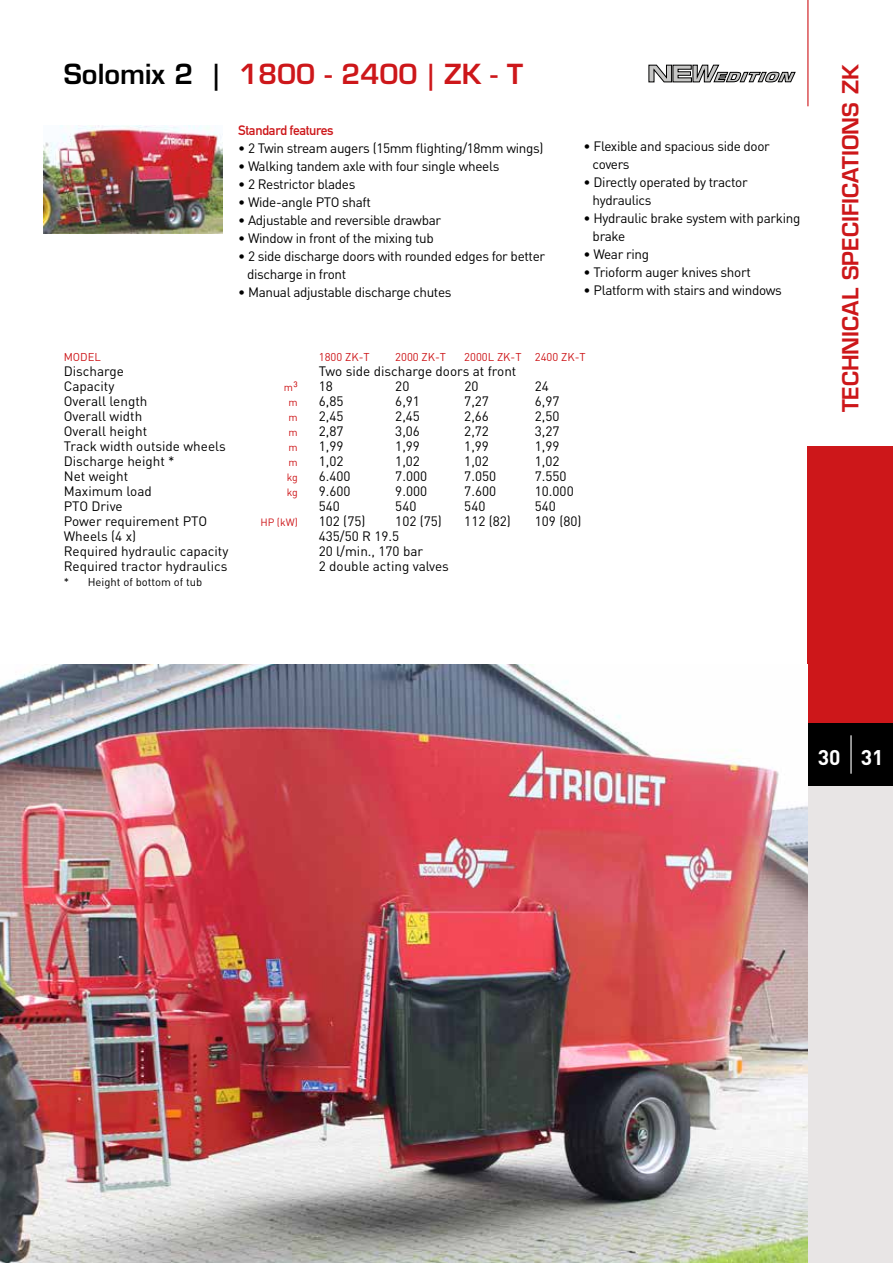
<style>
.page{position:relative;width:893px;height:1263px;background:#fff}
.page>*{position:absolute;margin:0;border:0;box-sizing:border-box;transform-origin:0 0}
.t1{font:600 27px "Eurostile LT Std";color:#cd171a}
.t2{font:600 21.6px "Eurostile LT Std";color:#cd171a}
.t3{font:700 21px "DIN";color:#fff}
.t4{font:13.5px/18px "DIN";letter-spacing:-.025em;color:#000}
.t5{font:13.5px "DIN";color:#000}
.t6{font:13.5px "DIN Mittelschrift Std";letter-spacing:-.025em;color:#cd171a}
.t7{font:11.25px "DIN";color:#cd171a}
.t8{font:11.25px "DIN";color:#000}
.t9{font:10.5px "DIN";letter-spacing:-.01em;color:#cd171a}
.s1{color:#000}
.s2{font-size:13.5px}
</style>
<div class="page">
<div style="left:808px;top:723px;width:85px;height:64px;background:#000"></div>
<div style="left:0;top:787px;width:893px;height:476px;background:#e8e5e5"></div>
<hr style="left:807px;top:0;width:1px;height:106px;background:#cd171a">
<div style="left:808px;top:446px;width:85px;height:277px;background:#cd171a"></div>
<hr style="left:850px;top:735px;width:2px;height:39px;background:#fff">
<img style="left:44px;top:125px;width:178px;height:109px">
<svg style="left:649px;top:65px;width:146px;height:17px"></svg>
<img style="left:0;top:665px;width:808px;height:598px">
<h1 class="t1" style="left:64px;top:57px;width:461px"><span class="s1">Solomix 2 |</span> 1800 - 2400 | ZK - T</h1>
<p class="t6" style="left:238px;top:122px;width:97px">Standard features</p>
<p class="t4" style="left:238px;top:139px;width:307px">• 2 Twin stream augers (15mm flighting/18mm wings)</p>
<p class="t4" style="left:238px;top:157px;width:263px">• Walking tandem axle with four single wheels</p>
<p class="t4" style="left:238px;top:175px;width:119px">• 2 Restrictor blades</p>
<p class="t4" style="left:238px;top:193px;width:134px">• Wide-angle PTO shaft</p>
<p class="t4" style="left:238px;top:211px;width:205px">• Adjustable and reversible drawbar</p>
<p class="t4" style="left:238px;top:229px;width:197px">• Window in front of the mixing tub</p>
<p class="t4" style="left:247px;top:247px;width:300px;text-indent:-9px">• 2 side discharge doors with rounded edges for better discharge in front</p>
<p class="t4" style="left:238px;top:283px;width:215px">• Manual adjustable discharge chutes</p>
<p class="t4" style="left:593px;top:137px;width:179px;text-indent:-9px">• Flexible and spacious side door covers</p>
<p class="t4" style="left:593px;top:173px;width:157px;text-indent:-9px">• Directly operated by tractor hydraulics</p>
<p class="t4" style="left:593px;top:209px;width:209px;text-indent:-9px">• Hydraulic brake system with parking brake</p>
<p class="t4" style="left:584px;top:245px;width:67px">• Wear ring</p>
<p class="t4" style="left:584px;top:263px;width:169px">• Trioform auger knives short</p>
<p class="t4" style="left:584px;top:281px;width:200px">• Platform with stairs and windows</p>
<p class="t7" style="left:64px;top:350px;width:39px">MODEL</p>
<p class="t7" style="left:319px;top:350px;width:52px">1800 ZK-T</p>
<p class="t7" style="left:395px;top:350px;width:52px">2000 ZK-T</p>
<p class="t7" style="left:464px;top:350px;width:123px">2000L ZK-T 2400 ZK-T</p>
<p class="t5" style="left:64px;top:363px;width:62px">Discharge</p>
<p class="t5" style="left:319px;top:363px;width:199px">Two side discharge doors at front</p>
<p class="t5" style="left:64px;top:378px;width:52px">Capacity</p>
<p class="t9" style="left:284px;top:381px;width:16px">m<span class="s2">³</span></p>
<p class="t4" style="left:319px;top:377px;width:16px">18</p>
<p class="t4" style="left:395px;top:377px;width:16px">20</p>
<p class="t4" style="left:464px;top:377px;width:16px">20</p>
<p class="t4" style="left:535px;top:377px;width:16px">24</p>
<p class="t5" style="left:64px;top:393px;width:85px">Overall length</p>
<p class="t9" style="left:289px;top:396px;width:11px">m</p>
<p class="t4" style="left:319px;top:392px;width:26px">6,85</p>
<p class="t4" style="left:395px;top:392px;width:26px">6,91</p>
<p class="t4" style="left:464px;top:392px;width:26px">7,27</p>
<p class="t4" style="left:535px;top:392px;width:26px">6,97</p>
<p class="t5" style="left:64px;top:408px;width:80px">Overall width</p>
<p class="t9" style="left:289px;top:411px;width:11px">m</p>
<p class="t4" style="left:319px;top:407px;width:26px">2,45</p>
<p class="t4" style="left:395px;top:407px;width:26px">2,45</p>
<p class="t4" style="left:464px;top:407px;width:26px">2,66</p>
<p class="t4" style="left:535px;top:407px;width:26px">2,50</p>
<p class="t5" style="left:64px;top:423px;width:85px">Overall height</p>
<p class="t9" style="left:289px;top:426px;width:11px">m</p>
<p class="t4" style="left:319px;top:422px;width:26px">2,87</p>
<p class="t4" style="left:395px;top:422px;width:26px">3,06</p>
<p class="t4" style="left:464px;top:422px;width:26px">2,72</p>
<p class="t4" style="left:535px;top:422px;width:26px">3,27</p>
<p class="t5" style="left:64px;top:438px;width:164px">Track width outside wheels</p>
<p class="t9" style="left:289px;top:441px;width:11px">m</p>
<p class="t4" style="left:319px;top:437px;width:26px">1,99</p>
<p class="t4" style="left:395px;top:437px;width:26px">1,99</p>
<p class="t4" style="left:464px;top:437px;width:26px">1,99</p>
<p class="t4" style="left:535px;top:437px;width:26px">1,99</p>
<p class="t5" style="left:64px;top:453px;width:112px">Discharge height *</p>
<p class="t9" style="left:289px;top:456px;width:11px">m</p>
<p class="t4" style="left:319px;top:452px;width:26px">1,02</p>
<p class="t4" style="left:395px;top:452px;width:26px">1,02</p>
<p class="t4" style="left:464px;top:452px;width:26px">1,02</p>
<p class="t4" style="left:535px;top:452px;width:26px">1,02</p>
<p class="t5" style="left:64px;top:468px;width:66px">Net weight</p>
<p class="t9" style="left:287px;top:471px;width:13px">kg</p>
<p class="t4" style="left:319px;top:467px;width:33px">6.400</p>
<p class="t4" style="left:395px;top:467px;width:33px">7.000</p>
<p class="t4" style="left:464px;top:467px;width:33px">7.050</p>
<p class="t4" style="left:535px;top:467px;width:33px">7.550</p>
<p class="t5" style="left:64px;top:483px;width:90px">Maximum load</p>
<p class="t9" style="left:287px;top:486px;width:13px">kg</p>
<p class="t4" style="left:319px;top:482px;width:33px">9.600</p>
<p class="t4" style="left:395px;top:482px;width:33px">9.000</p>
<p class="t4" style="left:464px;top:482px;width:33px">7.600</p>
<p class="t4" style="left:535px;top:482px;width:40px">10.000</p>
<p class="t5" style="left:64px;top:498px;width:61px">PTO Drive</p>
<p class="t4" style="left:319px;top:497px;width:23px">540</p>
<p class="t4" style="left:395px;top:497px;width:23px">540</p>
<p class="t4" style="left:464px;top:497px;width:23px">540</p>
<p class="t4" style="left:535px;top:497px;width:23px">540</p>
<p class="t5" style="left:64px;top:513px;width:145px">Power requirement PTO</p>
<p class="t9" style="left:260px;top:516px;width:39px">HP (kW)</p>
<p class="t4" style="left:319px;top:512px;width:48px">102 (75)</p>
<p class="t4" style="left:395px;top:512px;width:48px">102 (75)</p>
<p class="t4" style="left:464px;top:512px;width:48px">112 (82)</p>
<p class="t4" style="left:535px;top:512px;width:48px">109 (80)</p>
<p class="t4" style="left:64px;top:527px;width:74px">Wheels (4 x)</p>
<p class="t4" style="left:319px;top:527px;width:82px">435/50 R 19.5</p>
<p class="t5" style="left:64px;top:543px;width:166px">Required hydraulic capacity</p>
<p class="t5" style="left:319px;top:543px;width:106px">20 l/min., 170 bar</p>
<p class="t5" style="left:64px;top:558px;width:165px">Required tractor hydraulics</p>
<p class="t5" style="left:319px;top:558px;width:132px">2 double acting valves</p>
<p class="t8" style="left:64px;top:575px;width:140px">* Height of bottom of tub</p>
<h2 class="t2" style="left:837px;top:412px;width:349px;rotate:-90deg">TECHNICAL SPECIFICATIONS ZK</h2>
<h3 class="t3" style="left:818px;top:743px;width:68px">30 31</h3>
</div>
